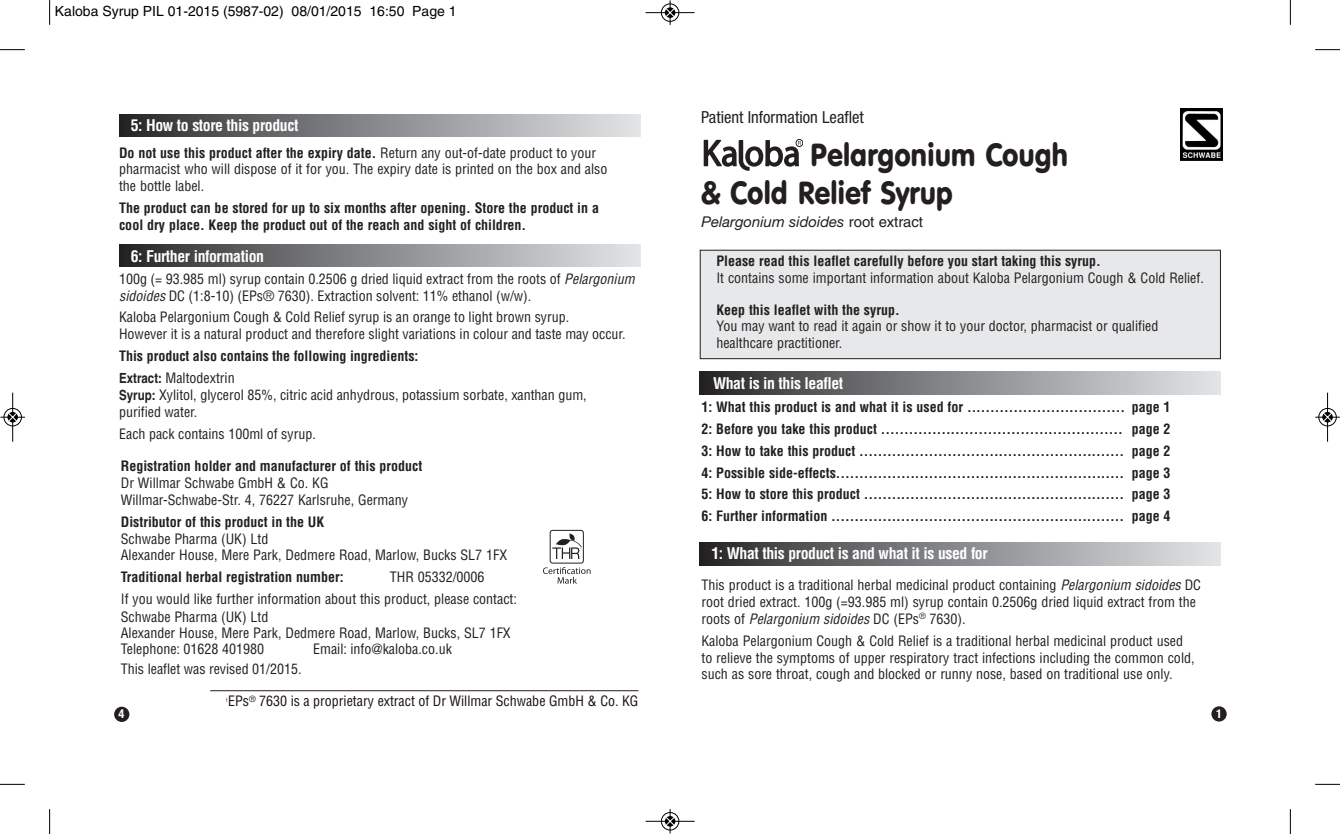
<style>
.page{position:relative;width:1340px;height:834px;background:#fff}
.page>*{position:absolute;margin:0;border:0;box-sizing:border-box;transform-origin:0 0}
.t1{font:31.5px/37.8px "VAG Rounded BT";letter-spacing:-.01em;color:#231f20;scale:.9 1}
.t2{font:condensed 16.62px "Helvetica Neue";color:#231f20}
.t3{font:700 condensed 15.75px "Helvetica";letter-spacing:-.025em;color:#fff}
.t4{font:italic 14.88px "Helvetica Neue";color:#231f20}
.t5{font:condensed 14px/16.8px "Helvetica";color:#231f20}
.t6{font:700 condensed 14px/21.9px "Helvetica";color:#231f20}
.t7{font:condensed 14px "Helvetica";color:#1a1111}
.t8{font:14px "Helvetica";color:#000}
.t9{font:700 condensed 12.25px "Helvetica Neue";color:#fff}
.t10{font:condensed 5.08px "Helvetica";color:#231f20}
.s1{font-weight:700}
.s2{font-family:"Helvetica";font-style:normal}
.s3{font-style:italic}
.s4{font-style:inherit}
.s5{font-weight:400}
</style>
<div class="page">
<hr style="left:210px;top:690px;width:428px;height:1px;background:#231f20">
<div style="left:700px;top:250px;width:520px;height:108px;background:#e7e8e9"></div>
<div style="left:699px;top:250px;width:521px;height:109px;border:1px solid #231f20"></div>
<div style="left:699px;top:371px;width:521px;height:23px;background:linear-gradient(to right,#2b2b2d,#e4e6e9)"></div>
<div style="left:1211px;top:706px;width:15px;height:15px;background:#231f20;border-radius:50%"></div>
<div style="left:114px;top:706px;width:15px;height:15px;background:#231f20;border-radius:50%"></div>
<img style="left:1180px;top:109px;width:42px;height:51px">
<div style="left:699px;top:542px;width:521px;height:23px;background:linear-gradient(to right,#2b2b2d,#e4e6e9)"></div>
<div style="left:119px;top:244px;width:521px;height:23px;background:linear-gradient(to right,#2b2b2d,#e5e6ea)"></div>
<div style="left:549px;top:530px;width:35px;height:33px;border:1px solid #231f20;border-radius:3px"></div>
<svg style="left:552px;top:533px;width:30px;height:26px"></svg>
<svg style="left:543px;top:567px;width:47px;height:16px"></svg>
<div style="left:119px;top:114px;width:521px;height:22px;background:linear-gradient(to right,#2b2b2d,#e5e6ea)"></div>
<svg style="left:703px;top:140px;width:97px;height:31px"></svg>
<div style="left:795px;top:139px;width:8px;height:8px;border:1px solid #231f20;border-radius:50%"></div>
<svg style="left:49px;top:0;width:1px;height:25px"></svg>
<svg style="left:0;top:49px;width:25px;height:1px"></svg>
<svg style="left:1289px;top:0;width:1px;height:25px"></svg>
<svg style="left:1315px;top:49px;width:24px;height:1px"></svg>
<svg style="left:49px;top:809px;width:1px;height:24px"></svg>
<svg style="left:0;top:783px;width:25px;height:1px"></svg>
<svg style="left:1289px;top:809px;width:1px;height:24px"></svg>
<svg style="left:1315px;top:783px;width:24px;height:1px"></svg>
<div style="left:660px;top:3px;width:19px;height:19px;border:1px solid #fff;border-radius:50%"></div>
<hr style="left:645px;top:12px;width:49px;height:1px;background:#000">
<div style="left:661px;top:4px;width:18px;height:18px;border:1px solid #000;border-radius:50%"></div>
<svg style="left:665px;top:0;width:9px;height:25px"></svg>
<div style="left:660px;top:811px;width:19px;height:19px;border:1px solid #fff;border-radius:50%"></div>
<hr style="left:645px;top:820px;width:49px;height:1px;background:#000">
<div style="left:661px;top:812px;width:18px;height:18px;border:1px solid #000;border-radius:50%"></div>
<svg style="left:665px;top:809px;width:9px;height:24px"></svg>
<div style="left:3px;top:408px;width:19px;height:18px;border:1px solid #fff;border-radius:50%"></div>
<hr style="left:12px;top:392px;width:1px;height:49px;background:#000">
<div style="left:4px;top:408px;width:18px;height:18px;border:1px solid #000;border-radius:50%"></div>
<svg style="left:0;top:412px;width:25px;height:9px"></svg>
<hr style="left:1327px;top:392px;width:1px;height:49px;background:#000">
<div style="left:1318px;top:408px;width:18px;height:18px;border:1px solid #000;border-radius:50%"></div>
<svg style="left:1315px;top:412px;width:24px;height:9px"></svg>
<p class="t8" style="left:55px;top:6px;width:403px">Kaloba Syrup PIL 01-2015 (5987-02) 08/01/2015 16:50 Page 1</p>
<p class="t3" style="left:131px;top:117px;width:169px">5: How to store this product</p>
<p class="t5" style="left:119px;top:144px;width:490px"><span class="s1">Do not use this product after the expiry date.</span> Return any out-of-date product to your pharmacist who will dispose of it for you. The expiry date is printed on the box and also the bottle label.</p>
<p class="t6" style="left:119px;top:200px;width:481px;line-height:16.8px">The product can be stored for up to six months after opening. Store the product in a cool dry place. Keep the product out of the reach and sight of children.</p>
<p class="t2" style="left:701px;top:111px;width:164px">Patient Information Leaflet</p>
<h1 class="t1" style="left:701px;top:138px;width:409px;text-indent:109px">Pelargonium Cough &amp; Cold Relief Syrup</h1>
<p class="t4" style="left:701px;top:217px;width:223px">Pelargonium sidoides <span class="s2">root extract</span></p>
<p class="t3" style="left:131px;top:247px;width:135px">6: Further information</p>
<p class="t5" style="left:119px;top:270px;width:517px">100g (= 93.985 ml) syrup contain 0.2506 g dried liquid extract from the roots of <span class="s3">Pelargonium sidoides</span> DC (1:8-10) (EPs® 7630). Extraction solvent: 11% ethanol (w/w).</p>
<p class="t5" style="left:119px;top:309px;width:508px">Kaloba Pelargonium Cough &amp; Cold Relief syrup is an orange to light brown syrup.<br>However it is a natural product and therefore slight variations in colour and taste may occur.</p>
<p class="t6" style="left:119px;top:345px;width:301px">This product also contains the following ingredients:<br><span class="s4">Extract:</span> <span class="s5">Maltodextrin</span></p>
<p class="t5" style="left:119px;top:386px;width:469px"><span class="s1">Syrup:</span> Xylitol, glycerol 85%, citric acid anhydrous, potassium sorbate, xanthan gum, purified water.</p>
<p class="t5" style="left:119px;top:425px;width:198px">Each pack contains 100ml of syrup.</p>
<p class="t6" style="left:716px;top:250px;width:386px">Please read this leaflet carefully before you start taking this syrup.</p>
<p class="t5" style="left:716px;top:270px;width:489px">It contains some important information about Kaloba Pelargonium Cough &amp; Cold Relief.</p>
<p class="t6" style="left:716px;top:299px;width:185px">Keep this leaflet with the syrup.</p>
<p class="t5" style="left:716px;top:318px;width:443px">You may want to read it again or show it to your doctor, pharmacist or qualified healthcare practitioner.</p>
<p class="t3" style="left:713px;top:374px;width:132px">What is in this leaflet</p>
<p class="t6" style="left:701px;top:396px;width:470px;text-align:justify">1: What this product is and what it is used for .................................. page 1<br>2: Before you take this product .................................................... page 2<br>3: How to take this product ......................................................... page 2<br>4: Possible side-effects.............................................................. page 3<br>5: How to store this product ........................................................ page 3<br>6: Further information ............................................................... page 4</p>
<p class="t3" style="left:711px;top:544px;width:278px">1: What this product is and what it is used for</p>
<p class="t6" style="left:121px;top:455px;width:303px">Registration holder and manufacturer of this product</p>
<p class="t5" style="left:121px;top:475px;width:288px">Dr Willmar Schwabe GmbH &amp; Co. KG<br>Willmar-Schwabe-Str. 4, 76227 Karlsruhe, Germany</p>
<p class="t6" style="left:121px;top:511px;width:205px">Distributor of this product in the UK</p>
<p class="t5" style="left:121px;top:530px;width:388px">Schwabe Pharma (UK) Ltd<br>Alexander House, Mere Park, Dedmere Road, Marlow, Bucks SL7 1FX</p>
<p class="t6" style="left:121px;top:566px;width:224px">Traditional herbal registration number:</p>
<p class="t5" style="left:121px;top:566px;width:397px;line-height:21.7px;text-indent:269px">THR 05332/0006<br>If you would like further information about this product, please contact:</p>
<p class="t5" style="left:121px;top:609px;width:391px;line-height:15.8px">Schwabe Pharma (UK) Ltd<br>Alexander House, Mere Park, Dedmere Road, Marlow, Bucks, SL7 1FX<br>Telephone: 01628 401980</p>
<p class="t5" style="left:701px;top:577px;width:501px">This product is a traditional herbal medicinal product containing <span class="s3">Pelargonium sidoides</span> DC root dried extract. 100g (=93.985 ml) syrup contain 0.2506g dried liquid extract from the roots of <span class="s3">Pelargonium sidoides</span> DC (EPs<sup>®</sup> 7630).</p>
<p class="t5" style="left:701px;top:632px;width:494px">Kaloba Pelargonium Cough &amp; Cold Relief is a traditional herbal medicinal product used to relieve the symptoms of upper respiratory tract infections including the common cold, such as sore throat, cough and blocked or runny nose, based on traditional use only.</p>
<p class="t5" style="left:313px;top:640px;width:140px">Email: info@kaloba.co.uk</p>
<p class="t5" style="left:121px;top:661px;width:182px">This leaflet was revised 01/2015.</p>
<p class="t10" style="left:225px;top:697px;width:4px">1</p>
<p class="t7" style="left:228px;top:693px;width:412px">EPs<sup>®</sup> 7630 is a proprietary extract of Dr Willmar Schwabe GmbH &amp; Co. KG</p>
<p class="t9" style="left:118px;top:709px;width:7px">4</p>
<p class="t9" style="left:1216px;top:709px;width:7px">1</p>
</div>
